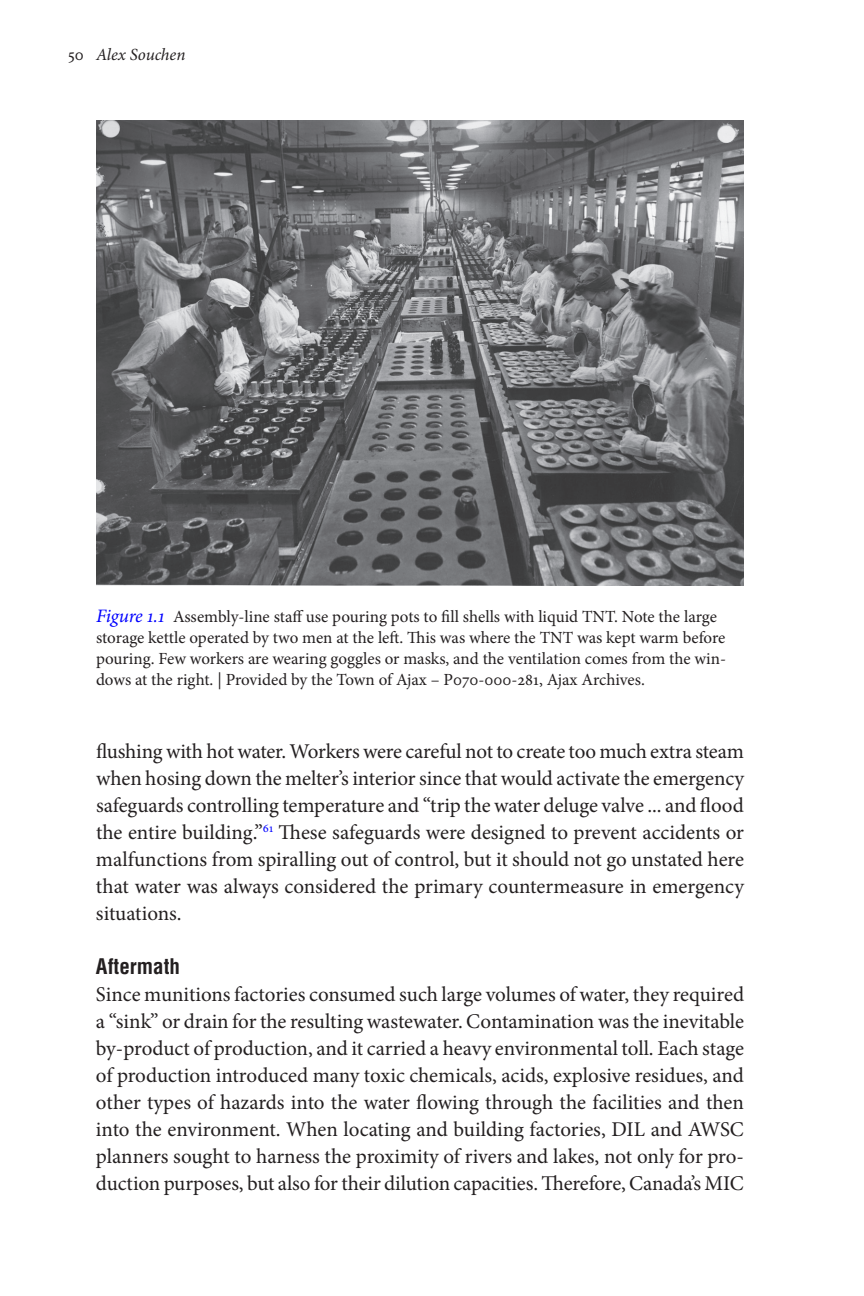
<style>
.page{position:relative;width:864px;height:1296px;background:#fff}
.page>*{position:absolute;margin:0;border:0;box-sizing:border-box;transform-origin:0 0}
.t1{font:21px/27px "Minion Pro";letter-spacing:-.005em;color:#231f20;text-align:justify}
.t2{font:700 condensed 21px "Helvetica";color:#231f20}
.t3{font:17px/21px "Minion Pro";letter-spacing:-.005em;color:#231f20}
.t4{font:italic 17px "Minion Pro";letter-spacing:-.005em;color:#231f20}
.s1{font-style:normal}
.s2{font-style:italic;font-size:19px;color:#00f}
</style>
<div class="page">
<img style="left:96px;top:120px;width:648px;height:466px">
<p class="t4" style="left:68px;top:43px;width:119px"><span class="s1">50</span> Alex Souchen</p>
<p class="t3" style="left:96px;top:606px;width:632px"><span class="s2">Figure 1.1</span> Assembly-line staf use pouring pots to fll shells with liquid TNT. Note the large storage kettle operated by two men at the lef. Tis was where the TNT was kept warm before pouring. Few workers are wearing goggles or masks, and the ventilation comes from the win&shy;dows at the right. | Provided by the Town of Ajax – P070-000-281, Ajax Archives.</p>
<p class="t1" style="left:96px;top:738px;width:650px">fushing with hot water. Workers were careful not to create too much extra steam when hosing down the melter’s interior since that would activate the emergency safeguards controlling temperature and “trip the water deluge valve ... and food the entire building.”<sup>61</sup> Tese safeguards were designed to prevent accidents or malfunctions from spiralling out of control, but it should not go unstated here that water was always considered the primary countermeasure in emergency situations.</p>
<h5 class="t2" style="left:96px;top:953px;width:86px">Aftermath</h5>
<p class="t1" style="left:96px;top:981px;width:650px">Since munitions factories consumed such large volumes of water, they required a “sink” or drain for the resulting wastewater. Contamination was the inevitable by-product of production, and it carried a heavy environmental toll. Each stage of production introduced many toxic chemicals, acids, explosive residues, and other types of hazards into the water fowing through the facilities and then into the environment. When locating and building factories, DIL and AWSC planners sought to harness the proximity of rivers and lakes, not only for pro&shy;duction purposes, but also for their dilution capacities. Terefore, Canada’s MIC</p>
</div>
